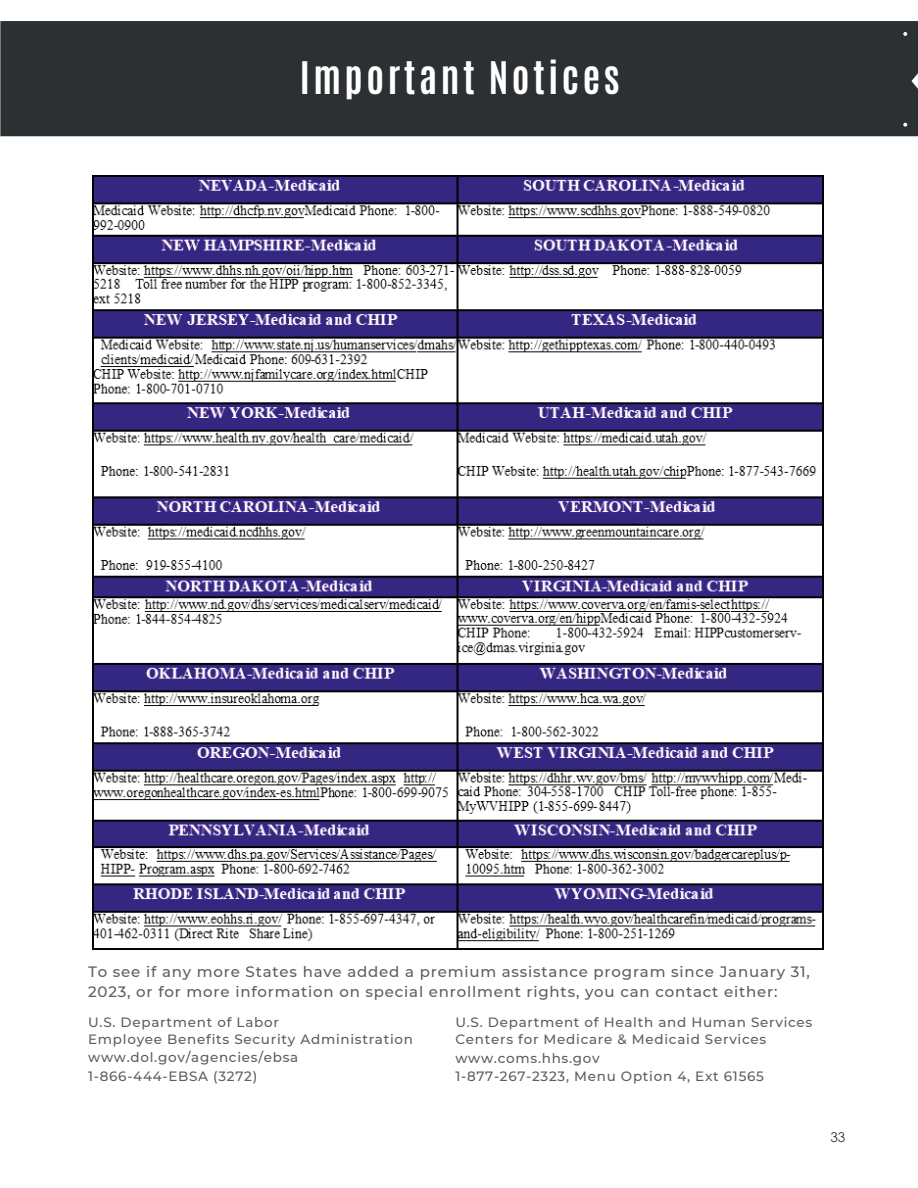
<style>
.page{position:relative;width:918px;height:1188px;background:#fff}
.page>*{position:absolute;margin:0;border:0;box-sizing:border-box;transform-origin:0 0}
.t1{font:700 37.5px "Antonio";letter-spacing:.095em;color:#fff}
.t2{font:500 15px/20.1px "Montserrat";letter-spacing:.055em;color:#645c58}
.t3{font:500 13.5px/18px "Montserrat";letter-spacing:.055em;color:#645c58}
.t4{font:13.5px "TR Century Gothic";color:#363535}
</style>
<div class="page">
<div style="left:0;top:21px;width:918px;height:115px;background:#2d3032"></div>
<img style="left:92px;top:175px;width:731px;height:774px">
<h1 class="t1" style="left:300px;top:50px;width:321px">Important Notices</h1>
<p class="t2" style="left:88px;top:961px;width:723px">To see if any more States have added a premium assistance program since January 31,<br>2023, or for more information on special enrollment rights, you can contact either:</p>
<p class="t3" style="left:88px;top:1012px;width:326px">U.S. Department of Labor<br>Employee Benefits Security Administration www.dol.gov/agencies/ebsa<br>1-866-444-EBSA (3272)</p>
<p class="t3" style="left:455px;top:1012px;width:358px">U.S. Department of Health and Human Services Centers for Medicare &amp; Medicaid Services www.coms.hhs.gov<br>1-877-267-2323, Menu Option 4, Ext 61565</p>
<p class="t4" style="left:830px;top:1128px;width:16px">33</p>
</div>
